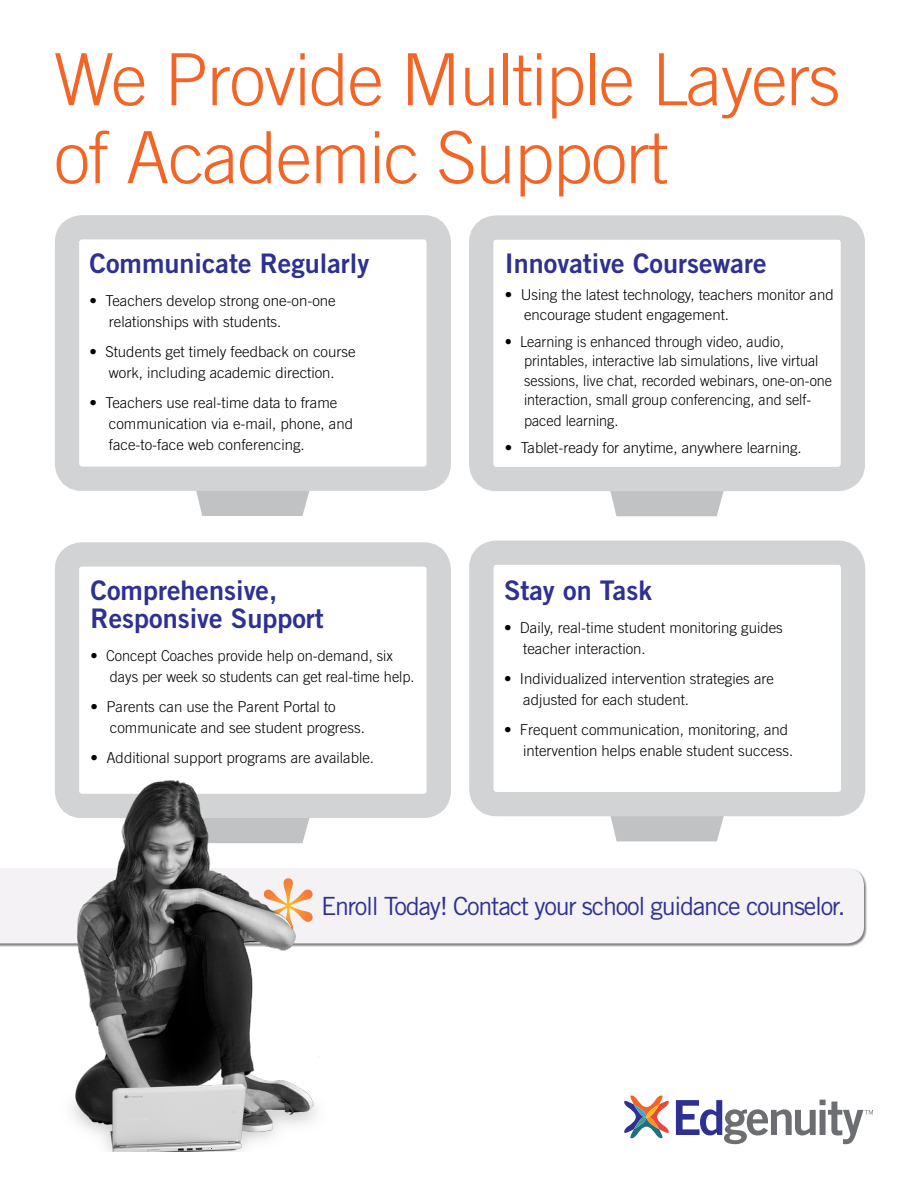
<style>
.page{position:relative;width:918px;height:1188px;background:#fff}
.page>*{position:absolute;margin:0;border:0;box-sizing:border-box;transform-origin:0 0}
.t1{font:300 72px/78px "Trade Gothic LT Std";letter-spacing:-.02em;color:#f26527}
.t2{font:27px/28.5px "Trade Gothic LT Std Bd 2";color:#2e3092}
.t3{font:25.05px "Trade Gothic LT Std";letter-spacing:-.05em;color:#2e3092}
.t4{font:300 15px/21px "Trade Gothic LT Std";color:#000}
.t5{font:300 15px/19.5px "Trade Gothic LT Std";color:#000;scale:.96 1}
</style>
<div class="page">
<svg style="left:196px;top:491px;width:114px;height:25px"></svg>
<div style="left:55px;top:215px;width:396px;height:276px;border:24px solid #d1d3d4;border-radius:15px"></div>
<div style="left:610px;top:491px;width:114px;height:25px;background:#c0c2c4"></div>
<div style="left:469px;top:215px;width:396px;height:276px;border:24px solid #d1d3d4;border-radius:15px"></div>
<div style="left:0;top:868px;width:868px;height:79px;background:#000;opacity:.5"></div>
<div style="left:0;top:868px;width:864px;height:75px;background:#f4f2f5"></div>
<svg style="left:624px;top:1095px;width:45px;height:43px"></svg>
<svg style="left:676px;top:1100px;width:197px;height:44px"></svg>
<div style="left:610px;top:816px;width:114px;height:25px;background:#c0c2c4"></div>
<div style="left:469px;top:541px;width:396px;height:275px;border:24px solid #d1d3d4;border-radius:15px"></div>
<div style="left:55px;top:542px;width:396px;height:276px;border:24px solid #d1d3d4;border-radius:15px"></div>
<img style="left:51px;top:773px;width:283px;height:378px">
<h1 class="t1" style="left:54px;top:40px;width:788px">We Provide Multiple Layers of Academic Support</h1>
<h2 class="t2" style="left:90px;top:249px;width:281px">Communicate Regularly</h2>
<p class="t4" style="left:109px;top:290px;width:228px;text-indent:-19px">• Teachers develop strong one-on-one relationships with students.</p>
<p class="t4" style="left:90px;top:341px;width:267px;text-align:center">• Students get timely feedback on course work, including academic direction.</p>
<p class="t4" style="left:109px;top:392px;width:246px;text-indent:-19px">• Teachers use real-time data to frame communication via e-mail, phone, and face-to-face web conferencing.</p>
<h2 class="t2" style="left:91px;top:575px;width:235px">Comprehensive,<br>Responsive Support</h2>
<p class="t4" style="left:110px;top:645px;width:306px;text-indent:-19px">• Concept Coaches provide help on-demand, six days per week so students can get real-time help.</p>
<p class="t4" style="left:110px;top:696px;width:257px;text-indent:-19px">• Parents can use the Parent Portal to communicate and see student progress.</p>
<p class="t4" style="left:91px;top:747px;width:285px">• Additional support programs are available.</p>
<h2 class="t2" style="left:505px;top:249px;width:263px">Innovative Courseware</h2>
<p class="t4" style="left:524px;top:285px;width:311px;line-height:19.5px;text-indent:-19px">• Using the latest technology, teachers monitor and encourage student engagement.</p>
<p class="t5" style="left:524px;top:332px;width:322px;text-indent:-19px">• Learning is enhanced through video, audio, printables, interactive lab simulations, live virtual sessions, live chat, recorded webinars, one-on-one interaction, small group conferencing, and self-</p>
<p class="t5" style="left:524px;top:411px;width:100px">paced learning.</p>
<p class="t4" style="left:505px;top:437px;width:298px">• Tablet-ready for anytime, anywhere learning.</p>
<h2 class="t2" style="left:504px;top:576px;width:149px">Stay on Task</h2>
<p class="t4" style="left:523px;top:617px;width:261px;text-indent:-19px">• Daily, real-time student monitoring guides teacher interaction.</p>
<p class="t4" style="left:523px;top:668px;width:252px;text-indent:-19px">• Individualized intervention strategies are adjusted for each student.</p>
<p class="t4" style="left:523px;top:719px;width:272px;text-indent:-19px">• Frequent communication, monitoring, and intervention helps enable student success.</p>
<h3 class="t3" style="left:321px;top:891px;width:526px">Enroll Today! Contact your school guidance counselor.</h3>
</div>
